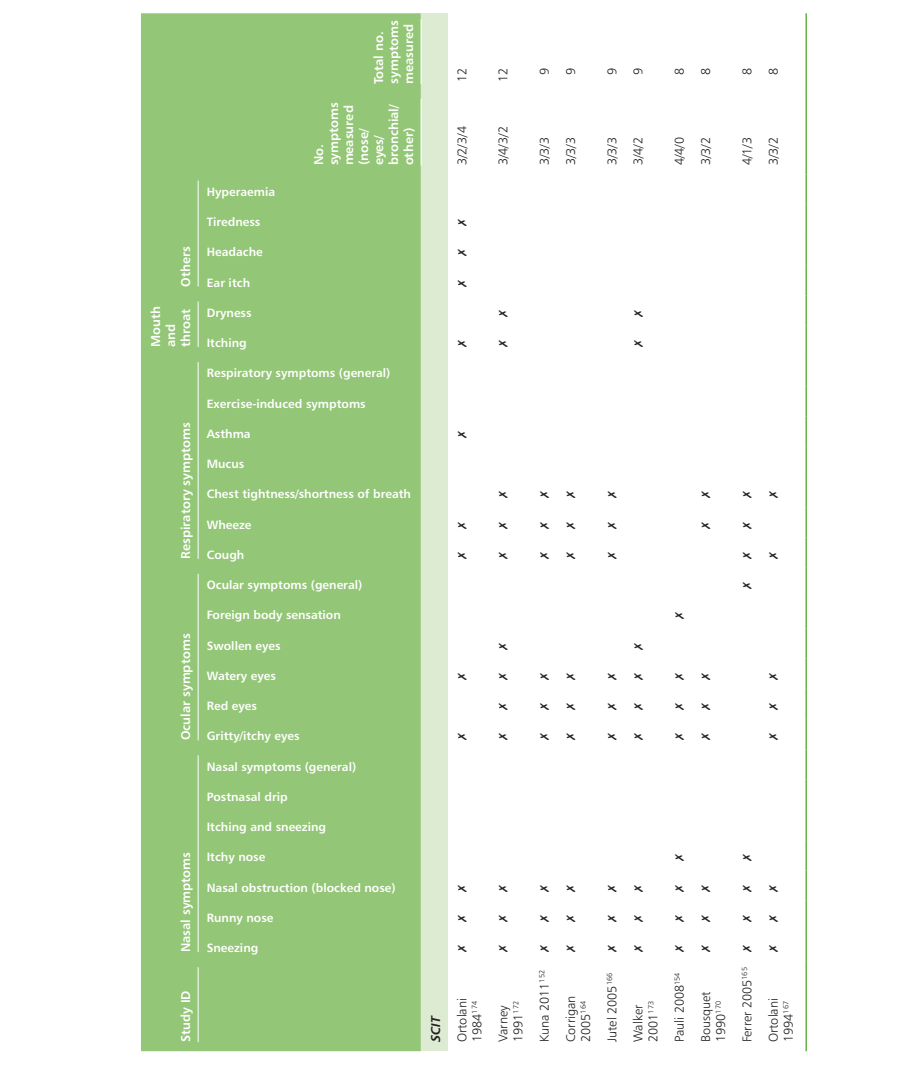
<style>
.page{position:relative;width:919px;height:1073px;background:#fff}
.page>*{position:absolute;margin:0;border:0;box-sizing:border-box;transform-origin:0 0}
._7_2_Table_text__Tab{font:12.75px/15px "Humanist 777 BT Light B";color:#231f20}
._7_05_Table_head_gro{font:12.75px/15px "Humanist 777 BT Bold B";color:#fff}
._7_11_Table_subhead{font:12.75px "Humanist 777 BT Bold Italic B";color:#231f20}
._7_10_Table_head__Ta{font:12px "Humanist 777 BT Bold B";color:#fff}
</style>
<div class="page">
<div style="left:141px;top:13px;width:280px;height:1038px;background:#93c676"></div>
<div style="left:421px;top:13px;width:26px;height:1038px;background:#ddebd3"></div>
<hr style="left:805px;top:961px;width:1px;height:90px;background:#63b445">
<hr style="left:805px;top:930px;width:1px;height:31px;background:#63b445">
<hr style="left:805px;top:900px;width:1px;height:30px;background:#63b445">
<hr style="left:805px;top:870px;width:1px;height:30px;background:#63b445">
<hr style="left:805px;top:840px;width:1px;height:30px;background:#63b445">
<hr style="left:805px;top:809px;width:1px;height:31px;background:#63b445">
<hr style="left:805px;top:779px;width:1px;height:30px;background:#63b445">
<hr style="left:805px;top:749px;width:1px;height:30px;background:#63b445">
<hr style="left:805px;top:719px;width:1px;height:30px;background:#63b445">
<hr style="left:805px;top:688px;width:1px;height:31px;background:#63b445">
<hr style="left:805px;top:658px;width:1px;height:30px;background:#63b445">
<hr style="left:805px;top:628px;width:1px;height:30px;background:#63b445">
<hr style="left:805px;top:598px;width:1px;height:30px;background:#63b445">
<hr style="left:805px;top:567px;width:1px;height:31px;background:#63b445">
<hr style="left:805px;top:537px;width:1px;height:30px;background:#63b445">
<hr style="left:805px;top:507px;width:1px;height:30px;background:#63b445">
<hr style="left:805px;top:477px;width:1px;height:30px;background:#63b445">
<hr style="left:805px;top:447px;width:1px;height:30px;background:#63b445">
<hr style="left:805px;top:416px;width:1px;height:31px;background:#63b445">
<hr style="left:805px;top:386px;width:1px;height:30px;background:#63b445">
<hr style="left:805px;top:356px;width:1px;height:30px;background:#63b445">
<hr style="left:805px;top:326px;width:1px;height:30px;background:#63b445">
<hr style="left:805px;top:295px;width:1px;height:31px;background:#63b445">
<hr style="left:805px;top:265px;width:1px;height:30px;background:#63b445">
<hr style="left:805px;top:235px;width:1px;height:30px;background:#63b445">
<hr style="left:805px;top:205px;width:1px;height:30px;background:#63b445">
<hr style="left:805px;top:174px;width:1px;height:31px;background:#63b445">
<hr style="left:805px;top:93px;width:1px;height:81px;background:#63b445">
<hr style="left:805px;top:13px;width:1px;height:80px;background:#63b445">
<hr style="left:198px;top:967px;width:1px;height:75px;background:#fff">
<hr style="left:198px;top:755px;width:1px;height:197px;background:#fff">
<hr style="left:198px;top:573px;width:1px;height:167px;background:#fff">
<hr style="left:198px;top:362px;width:1px;height:196px;background:#fff">
<hr style="left:198px;top:301px;width:1px;height:46px;background:#fff">
<hr style="left:198px;top:180px;width:1px;height:106px;background:#fff">
<hr style="left:421px;top:99px;width:1px;height:66px;background:#fff">
<hr style="left:421px;top:19px;width:1px;height:65px;background:#fff">
<p class="_7_05_Table_head_gro" style="left:178px;top:286px;width:42px;rotate:-90deg">Others</p>
<p class="_7_05_Table_head_gro" style="left:148px;top:347px;width:42px;rotate:-90deg">Mouth and throat</p>
<p class="_7_05_Table_head_gro" style="left:178px;top:558px;width:138px;rotate:-90deg">Respiratory symptoms</p>
<p class="_7_05_Table_head_gro" style="left:178px;top:740px;width:108px;rotate:-90deg">Ocular symptoms</p>
<p class="_7_05_Table_head_gro" style="left:178px;top:952px;width:102px;rotate:-90deg">Nasal symptoms</p>
<p class="_7_05_Table_head_gro" style="left:371px;top:84px;width:65px;rotate:-90deg">Total no. symptoms measured</p>
<p class="_7_10_Table_head__Ta" style="left:207px;top:184px;width:70px">Hyperaemia</p>
<p class="_7_10_Table_head__Ta" style="left:207px;top:214px;width:55px">Tiredness</p>
<p class="_7_10_Table_head__Ta" style="left:207px;top:244px;width:58px">Headache</p>
<p class="_7_10_Table_head__Ta" style="left:207px;top:275px;width:45px">Ear itch</p>
<p class="_7_10_Table_head__Ta" style="left:207px;top:305px;width:46px">Dryness</p>
<p class="_7_10_Table_head__Ta" style="left:207px;top:335px;width:42px">Itching</p>
<p class="_7_05_Table_head_gro" style="left:311px;top:165px;width:65px;rotate:-90deg">No. symptoms measured (nose/ eyes/ bronchial/ other)</p>
<p class="_7_10_Table_head__Ta" style="left:207px;top:365px;width:185px">Respiratory symptoms (general)</p>
<p class="_7_10_Table_head__Ta" style="left:207px;top:396px;width:160px">Exercise-induced symptoms</p>
<p class="_7_10_Table_head__Ta" style="left:207px;top:426px;width:45px">Asthma</p>
<p class="_7_10_Table_head__Ta" style="left:207px;top:456px;width:39px">Mucus</p>
<p class="_7_10_Table_head__Ta" style="left:207px;top:486px;width:206px">Chest tightness/shortness of breath</p>
<p class="_7_10_Table_head__Ta" style="left:207px;top:516px;width:46px">Wheeze</p>
<p class="_7_10_Table_head__Ta" style="left:207px;top:547px;width:39px">Cough</p>
<p class="_7_10_Table_head__Ta" style="left:207px;top:577px;width:157px">Ocular symptoms (general)</p>
<p class="_7_10_Table_head__Ta" style="left:207px;top:607px;width:136px">Foreign body sensation</p>
<p class="_7_10_Table_head__Ta" style="left:207px;top:637px;width:75px">Swollen eyes</p>
<p class="_7_10_Table_head__Ta" style="left:207px;top:668px;width:71px">Watery eyes</p>
<p class="_7_10_Table_head__Ta" style="left:207px;top:698px;width:52px">Red eyes</p>
<p class="_7_10_Table_head__Ta" style="left:207px;top:728px;width:94px">Gritty/itchy eyes</p>
<p class="_7_10_Table_head__Ta" style="left:207px;top:758px;width:151px">Nasal symptoms (general)</p>
<p class="_7_10_Table_head__Ta" style="left:207px;top:789px;width:83px">Postnasal drip</p>
<p class="_7_10_Table_head__Ta" style="left:207px;top:819px;width:121px">Itching and sneezing</p>
<p class="_7_10_Table_head__Ta" style="left:207px;top:849px;width:60px">Itchy nose</p>
<p class="_7_10_Table_head__Ta" style="left:207px;top:879px;width:190px">Nasal obstruction (blocked nose)</p>
<p class="_7_10_Table_head__Ta" style="left:207px;top:910px;width:68px">Runny nose</p>
<p class="_7_10_Table_head__Ta" style="left:207px;top:940px;width:53px">Sneezing</p>
<p class="_7_05_Table_head_gro" style="left:178px;top:1042px;width:53px;rotate:-90deg">Study ID</p>
<p class="_7_11_Table_subhead" style="left:427px;top:1042px;width:28px;rotate:-90deg">SCIT</p>
<p class="_7_2_Table_text__Tab" style="left:454px;top:82px;width:16px;rotate:-90deg">12</p>
<p class="_7_2_Table_text__Tab" style="left:454px;top:165px;width:41px;rotate:-90deg">3/2/3/4</p>
<p class="_7_2_Table_text__Tab" style="left:454px;top:1042px;width:46px;rotate:-90deg">Ortolani<br>1984<sup>174</sup></p>
<p class="_7_2_Table_text__Tab" style="left:495px;top:82px;width:16px;rotate:-90deg">12</p>
<p class="_7_2_Table_text__Tab" style="left:495px;top:165px;width:41px;rotate:-90deg">3/4/3/2</p>
<p class="_7_2_Table_text__Tab" style="left:536px;top:75px;width:9px;rotate:-90deg">9</p>
<p class="_7_2_Table_text__Tab" style="left:563px;top:75px;width:9px;rotate:-90deg">9</p>
<p class="_7_2_Table_text__Tab" style="left:536px;top:165px;width:30px;rotate:-90deg">3/3/3</p>
<p class="_7_2_Table_text__Tab" style="left:563px;top:165px;width:30px;rotate:-90deg">3/3/3</p>
<p class="_7_2_Table_text__Tab" style="left:604px;top:75px;width:9px;rotate:-90deg">9</p>
<p class="_7_2_Table_text__Tab" style="left:630px;top:75px;width:9px;rotate:-90deg">9</p>
<p class="_7_2_Table_text__Tab" style="left:604px;top:165px;width:30px;rotate:-90deg">3/3/3</p>
<p class="_7_2_Table_text__Tab" style="left:630px;top:165px;width:30px;rotate:-90deg">3/4/2</p>
<p class="_7_2_Table_text__Tab" style="left:671px;top:75px;width:9px;rotate:-90deg">8</p>
<p class="_7_2_Table_text__Tab" style="left:698px;top:75px;width:9px;rotate:-90deg">8</p>
<p class="_7_2_Table_text__Tab" style="left:671px;top:165px;width:30px;rotate:-90deg">4/4/0</p>
<p class="_7_2_Table_text__Tab" style="left:698px;top:165px;width:30px;rotate:-90deg">3/3/2</p>
<p class="_7_2_Table_text__Tab" style="left:739px;top:75px;width:9px;rotate:-90deg">8</p>
<p class="_7_2_Table_text__Tab" style="left:765px;top:75px;width:9px;rotate:-90deg">8</p>
<p class="_7_2_Table_text__Tab" style="left:739px;top:165px;width:30px;rotate:-90deg">4/1/3</p>
<p class="_7_2_Table_text__Tab" style="left:765px;top:165px;width:30px;rotate:-90deg">3/3/2</p>
<p class="_7_2_Table_text__Tab" style="left:495px;top:1042px;width:43px;rotate:-90deg">Varney<br>1991<sup>172</sup></p>
<p class="_7_2_Table_text__Tab" style="left:536px;top:1042px;width:74px;rotate:-90deg">Kuna 2011<sup>152</sup></p>
<p class="_7_2_Table_text__Tab" style="left:563px;top:1042px;width:48px;rotate:-90deg">Corrigan<br>2005<sup>164</sup></p>
<p class="_7_2_Table_text__Tab" style="left:604px;top:1042px;width:71px;rotate:-90deg">Jutel 2005<sup>166</sup></p>
<p class="_7_2_Table_text__Tab" style="left:630px;top:1042px;width:43px;rotate:-90deg">Walker<br>2001<sup>173</sup></p>
<p class="_7_2_Table_text__Tab" style="left:671px;top:1042px;width:71px;rotate:-90deg">Pauli 2008<sup>154</sup></p>
<p class="_7_2_Table_text__Tab" style="left:698px;top:1042px;width:52px;rotate:-90deg">Bousquet<br>1990<sup>170</sup></p>
<p class="_7_2_Table_text__Tab" style="left:739px;top:1042px;width:77px;rotate:-90deg">Ferrer 2005<sup>165</sup></p>
<p class="_7_2_Table_text__Tab" style="left:765px;top:1042px;width:46px;rotate:-90deg">Ortolani<br>1994<sup>167</sup></p>
</div>
